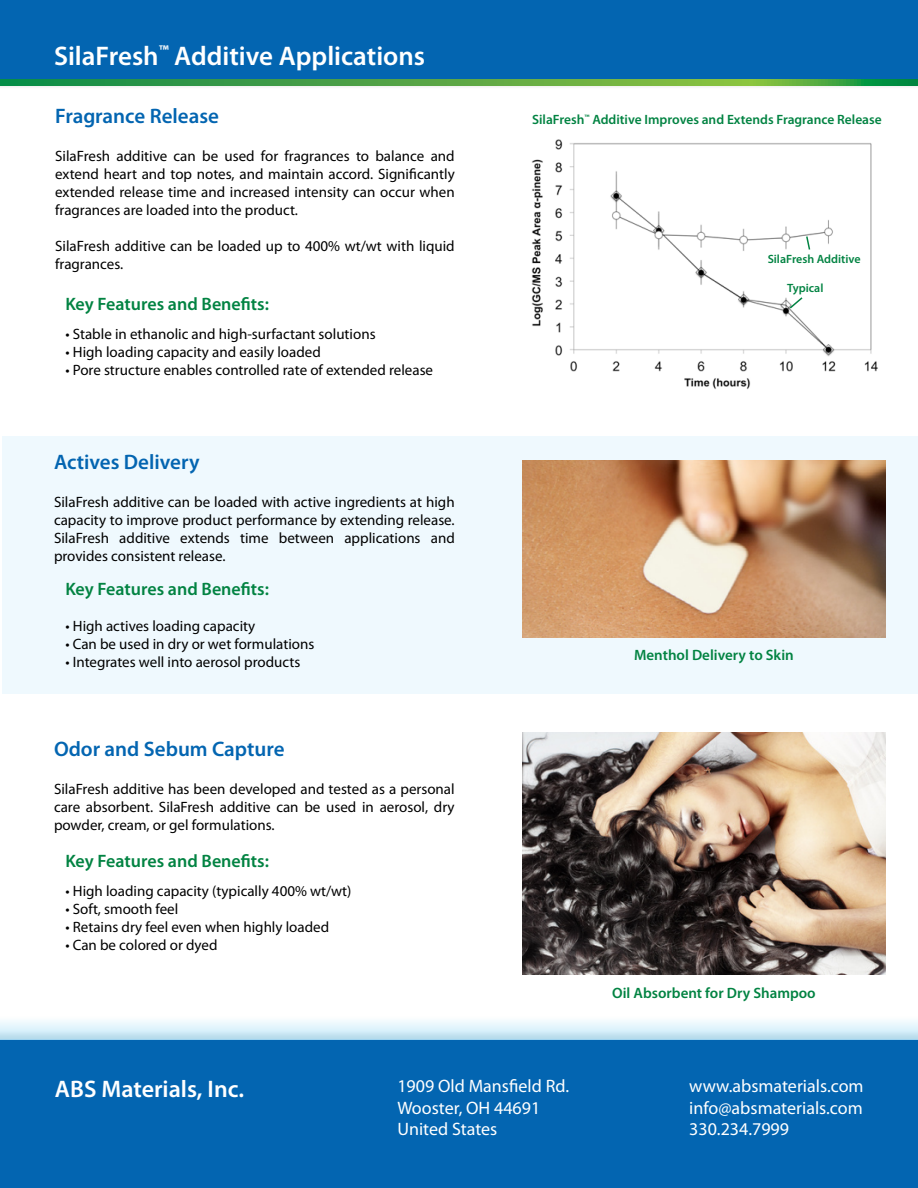
<style>
.page{position:relative;width:918px;height:1188px;background:#fff}
.page>*{position:absolute;margin:0;border:0;box-sizing:border-box;transform-origin:0 0}
.t1{font:600 27px "Myriad Pro";color:#fff}
.t2{font:600 24px "Myriad Pro";color:#fff}
.t3{font:600 21px "Myriad Pro";color:#0365b1}
.t4{font:18px/21.6px "Myriad Pro";color:#fff}
.t5{font:600 18px "Myriad Pro";color:#028342}
.t6{font:15px/18px "Myriad Pro";color:#000;text-align:justify}
.t7{font:600 15px "Myriad Pro";color:#028342}
.t8{font:600 13.5px "Myriad Pro";color:#028342}
.t9{font:600 12px "Myriad Pro";color:#028342}
</style>
<div class="page">
<div style="left:2px;top:436px;width:916px;height:257px;background:#eff9fe"></div>
<div style="left:0;top:0;width:918px;height:89px;background:#000;opacity:.75"></div>
<div style="left:0;top:0;width:918px;height:79px;background:#0365b1"></div>
<div style="left:0;top:1039px;width:918px;height:149px;background:#0365b1"></div>
<svg style="left:0;top:79px;width:918px;height:6px"></svg>
<img style="left:531px;top:139px;width:347px;height:251px">
<svg style="left:805px;top:235px;width:6px;height:16px"></svg>
<svg style="left:788px;top:296px;width:16px;height:14px"></svg>
<img style="left:522px;top:733px;width:363px;height:242px">
<svg style="left:0;top:1020px;width:918px;height:19px"></svg>
<img style="left:522px;top:461px;width:364px;height:177px">
<h1 class="t1" style="left:54px;top:39px;width:373px">SilaFresh<sup>™</sup> Additive Applications</h1>
<h3 class="t3" style="left:55px;top:103px;width:165px">Fragrance Release</h3>
<p class="t6" style="left:55px;top:147px;width:401px">SilaFresh additive can be used for fragrances to balance and extend heart and top notes, and maintain accord. Significantly extended release time and increased intensity can occur when fragrances are loaded into the product.</p>
<p class="t6" style="left:55px;top:237px;width:401px">SilaFresh additive can be loaded up to 400% wt/wt with liquid fragrances.</p>
<p class="t5" style="left:65px;top:293px;width:205px">Key Features and Benefits:</p>
<p class="t6" style="left:65px;top:325px;width:312px">• Stable in ethanolic and high-surfactant solutions</p>
<p class="t6" style="left:65px;top:343px;width:257px">• High loading capacity and easily loaded</p>
<p class="t6" style="left:65px;top:361px;width:369px">• Pore structure enables controlled rate of extended release</p>
<h3 class="t3" style="left:54px;top:448px;width:147px">Actives Delivery</h3>
<p class="t6" style="left:54px;top:492px;width:402px">SilaFresh additive can be loaded with active ingredients at high capacity to improve product performance by extending release.<br>SilaFresh additive extends time between applications and provides consistent release.</p>
<p class="t5" style="left:65px;top:578px;width:205px">Key Features and Benefits:</p>
<p class="t6" style="left:65px;top:617px;width:192px">• High actives loading capacity</p>
<p class="t6" style="left:65px;top:635px;width:251px">• Can be used in dry or wet formulations</p>
<p class="t6" style="left:65px;top:653px;width:237px">• Integrates well into aerosol products</p>
<h3 class="t3" style="left:54px;top:736px;width:232px">Odor and Sebum Capture</h3>
<p class="t6" style="left:54px;top:779px;width:402px">SilaFresh additive has been developed and tested as a personal care absorbent. SilaFresh additive can be used in aerosol, dry powder, cream, or gel formulations.</p>
<p class="t5" style="left:65px;top:850px;width:205px">Key Features and Benefits:</p>
<p class="t6" style="left:65px;top:882px;width:288px">• High loading capacity (typically 400% wt/wt)</p>
<p class="t6" style="left:65px;top:900px;width:115px">• Soft, smooth feel</p>
<p class="t6" style="left:65px;top:918px;width:265px">• Retains dry feel even when highly loaded</p>
<p class="t6" style="left:65px;top:936px;width:154px">• Can be colored or dyed</p>
<p class="t8" style="left:532px;top:111px;width:351px">SilaFresh<sup>™</sup> Additive Improves and Extends Fragrance Release</p>
<p class="t9" style="left:768px;top:251px;width:94px">SilaFresh Additive</p>
<p class="t9" style="left:787px;top:280px;width:38px">Typical</p>
<p class="t7" style="left:634px;top:646px;width:161px">Menthol Delivery to Skin</p>
<p class="t7" style="left:612px;top:983px;width:205px">Oil Absorbent for Dry Shampoo</p>
<h2 class="t2" style="left:55px;top:1073px;width:191px">ABS Materials, Inc.</h2>
<p class="t4" style="left:397px;top:1075px;width:173px">1909 Old Mansfield Rd.<br>Wooster, OH 44691<br>United States</p>
<p class="t4" style="left:689px;top:1075px;width:176px;text-align:justify">www.absmaterials.com info@absmaterials.com 330.234.7999</p>
</div>
